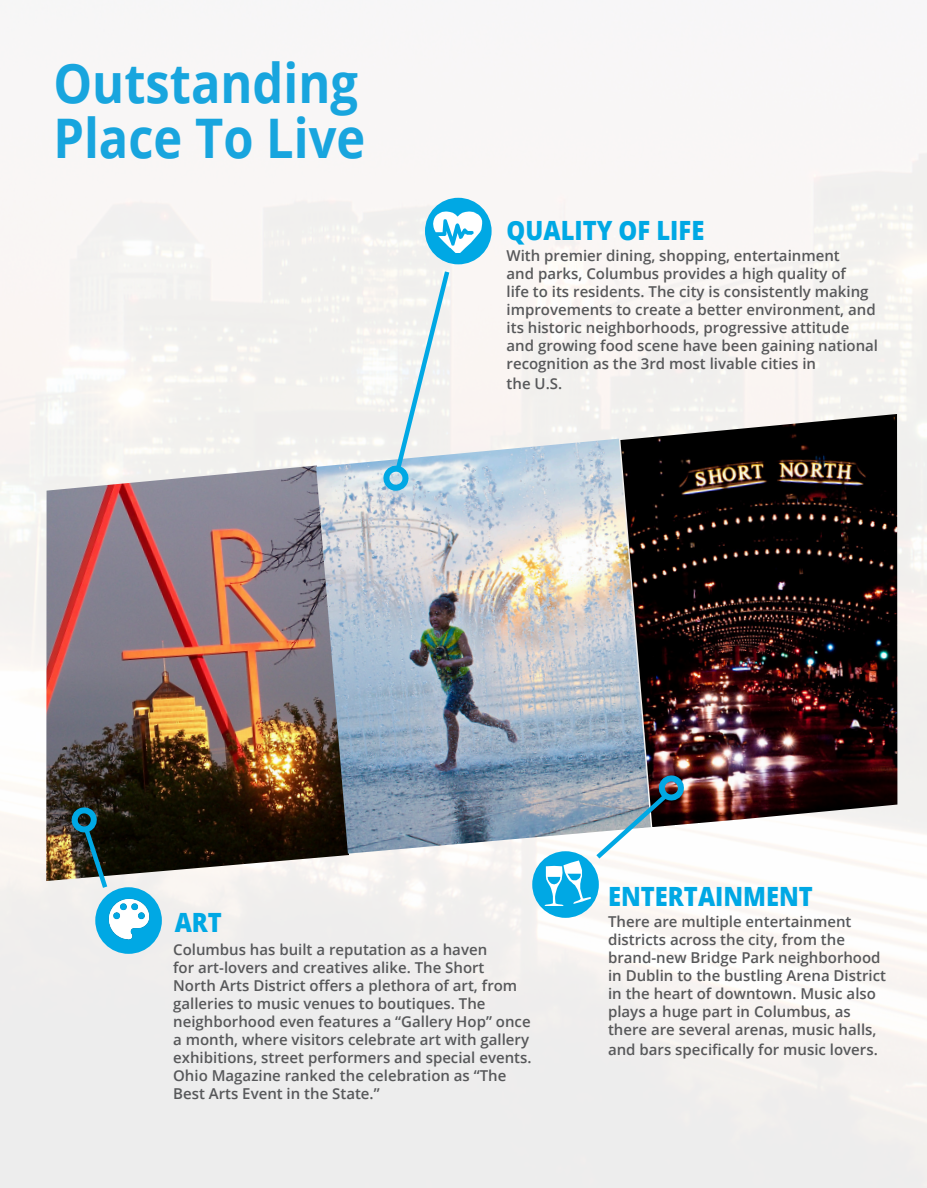
<style>
.page{position:relative;width:927px;height:1188px;background:#fff}
.page>*{position:absolute;margin:0;border:0;box-sizing:border-box;transform-origin:0 0}
.t1{font:700 54.6px "Open Sans";color:#18a5de;scale:.89 1}
.t2{font:800 26.55px "Open Sans";color:#00a8e4;scale:.89 1}
.t3{font:600 15px/18px "Open Sans";color:#57585a}
</style>
<div class="page">
<img style="left:0;top:152px;width:927px;height:1036px">
<img style="left:46px;top:465px;width:303px;height:416px">
<img style="left:316px;top:439px;width:304px;height:415px">
<img style="left:620px;top:414px;width:277px;height:413px">
<svg style="left:69px;top:804px;width:42px;height:89px;background:#465d5c"></svg>
<svg style="left:378px;top:267px;width:75px;height:229px"></svg>
<div style="left:95px;top:887px;width:67px;height:67px;background:#00a8e4;border-radius:50%"></div>
<div style="left:425px;top:198px;width:67px;height:66px;background:#00a8e4;border-radius:50%"></div>
<svg style="left:433px;top:212px;width:49px;height:41px"></svg>
<img style="left:102px;top:893px;width:53px;height:52px">
<div style="left:532px;top:851px;width:67px;height:67px;background:#00a8e4;border-radius:50%"></div>
<svg style="left:545px;top:770px;width:144px;height:135px"></svg>
<p class="t1" style="left:53px;top:45px;width:344px">Outstanding</p>
<p class="t1" style="left:53px;top:100px;width:352px">Place To Live</p>
<p class="t2" style="left:507px;top:210px;width:224px">QUALITY OF LIFE</p>
<p class="t3" style="left:507px;top:247px;width:373px">With premier dining, shopping, entertainment<br>and parks, Columbus provides a high quality of<br>life to its residents. The city is consistently making improvements to create a better environment, and its historic neighborhoods, progressive attitude and growing food scene have been gaining national recognition as the 3rd most livable cities in</p>
<p class="t3" style="left:507px;top:374px;width:57px">the U.S.</p>
<p class="t2" style="left:608px;top:876px;width:232px">ENTERTAINMENT</p>
<p class="t2" style="left:175px;top:902px;width:55px">ART</p>
<p class="t3" style="left:173px;top:941px;width:360px">Columbus has built a reputation as a haven<br>for art-lovers and creatives alike. The Short<br>North Arts District offers a plethora of art, from galleries to music venues to boutiques. The neighborhood even features a “Gallery Hop” once a month, where visitors celebrate art with gallery exhibitions, street performers and special events.<br>Ohio Magazine ranked the celebration as “The Best Arts Event in the State.”</p>
<p class="t3" style="left:608px;top:912px;width:279px">There are multiple entertainment districts across the city, from the brand-new Bridge Park neighborhood in Dublin to the bustling Arena District in the heart of downtown. Music also plays a huge part in Columbus, as there are several arenas, music halls,</p>
<p class="t3" style="left:608px;top:1040px;width:271px">and bars specifically for music lovers.</p>
</div>
